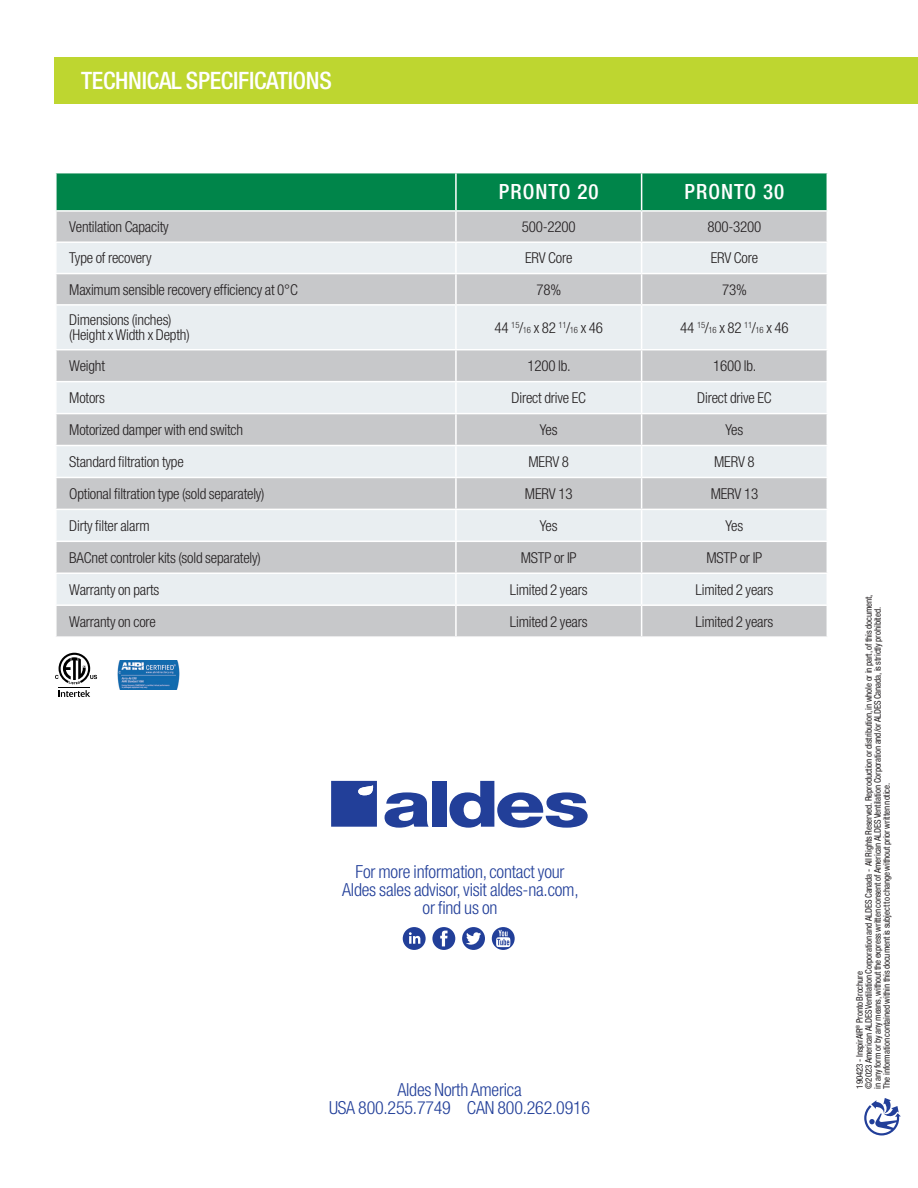
<style>
.page{position:relative;width:918px;height:1188px;background:#fff}
.page>*{position:absolute;margin:0;border:0;box-sizing:border-box;transform-origin:0 0}
.t1{font:500 condensed 24px "Helvetica Neue LT Std";letter-spacing:-.01em;color:#fff}
.Spec_Body{font:500 condensed 21px "Helvetica Neue LT Std";letter-spacing:.05em;color:#fff}
.t2{font:300 condensed 18px "Helvetica Neue LT Std";letter-spacing:-.01em;color:#223f99}
._05-Tetiere_Tableau{font:300 condensed 15px "Helvetica Neue LT Std";letter-spacing:-.01em;color:#231f20}
.t3{font:condensed 9px/9px "Helvetica Neue Condensed";letter-spacing:-.01em;color:#231f20}
.s1{font-size:8.7px}
</style>
<div class="page">
<svg style="left:403px;top:927px;width:23px;height:23px"></svg>
<svg style="left:432px;top:927px;width:23px;height:23px"></svg>
<svg style="left:462px;top:927px;width:23px;height:23px"></svg>
<svg style="left:492px;top:927px;width:23px;height:23px"></svg>
<svg style="left:864px;top:1098px;width:37px;height:38px"></svg>
<svg style="left:385px;top:792px;width:44px;height:36px"></svg>
<div style="left:432px;top:781px;width:14px;height:46px;background:#223f99"></div>
<svg style="left:449px;top:781px;width:139px;height:47px"></svg>
<svg style="left:331px;top:781px;width:46px;height:46px;background:#2f4b9f"></svg>
<svg style="left:59px;top:690px;width:31px;height:7px"></svg>
<hr style="left:59px;top:687px;width:31px;height:1px;background:#000">
<svg style="left:55px;top:653px;width:42px;height:31px"></svg>
<img style="left:117px;top:660px;width:62px;height:30px">
<div style="left:57px;top:606px;width:770px;height:30px;background:#c7c8ca"></div>
<svg style="left:57px;top:243px;width:770px;height:361px;background:#dadde0"></svg>
<svg style="left:56px;top:173px;width:772px;height:68px;background:#5ea587"></svg>
<hr style="left:455px;top:243px;width:2px;height:30px;background:#fff">
<hr style="left:641px;top:243px;width:1px;height:30px;background:#fff">
<hr style="left:55px;top:273px;width:401px;height:1px;background:#fff">
<hr style="left:456px;top:273px;width:186px;height:1px;background:#fff">
<hr style="left:455px;top:274px;width:2px;height:30px;background:#fff">
<hr style="left:642px;top:273px;width:186px;height:1px;background:#fff">
<hr style="left:641px;top:274px;width:1px;height:30px;background:#fff">
<hr style="left:55px;top:304px;width:401px;height:2px;background:#fff">
<hr style="left:456px;top:304px;width:186px;height:2px;background:#fff">
<hr style="left:455px;top:306px;width:2px;height:43px;background:#fff">
<hr style="left:642px;top:304px;width:186px;height:2px;background:#fff">
<hr style="left:641px;top:306px;width:1px;height:43px;background:#fff">
<hr style="left:55px;top:349px;width:401px;height:1px;background:#fff">
<hr style="left:456px;top:349px;width:186px;height:1px;background:#fff">
<hr style="left:455px;top:350px;width:2px;height:31px;background:#fff">
<hr style="left:642px;top:349px;width:186px;height:1px;background:#fff">
<hr style="left:641px;top:350px;width:1px;height:31px;background:#fff">
<hr style="left:55px;top:381px;width:401px;height:1px;background:#fff">
<hr style="left:456px;top:381px;width:186px;height:1px;background:#fff">
<hr style="left:455px;top:382px;width:2px;height:31px;background:#fff">
<hr style="left:642px;top:381px;width:186px;height:1px;background:#fff">
<hr style="left:641px;top:382px;width:1px;height:31px;background:#fff">
<hr style="left:55px;top:413px;width:401px;height:1px;background:#fff">
<hr style="left:456px;top:413px;width:186px;height:1px;background:#fff">
<hr style="left:455px;top:414px;width:2px;height:31px;background:#fff">
<hr style="left:642px;top:413px;width:186px;height:1px;background:#fff">
<hr style="left:641px;top:414px;width:1px;height:31px;background:#fff">
<hr style="left:55px;top:445px;width:401px;height:1px;background:#fff">
<hr style="left:456px;top:445px;width:186px;height:1px;background:#fff">
<hr style="left:455px;top:446px;width:2px;height:31px;background:#fff">
<hr style="left:642px;top:445px;width:186px;height:1px;background:#fff">
<hr style="left:641px;top:446px;width:1px;height:31px;background:#fff">
<hr style="left:55px;top:477px;width:401px;height:1px;background:#fff">
<hr style="left:456px;top:477px;width:186px;height:1px;background:#fff">
<hr style="left:455px;top:478px;width:2px;height:31px;background:#fff">
<hr style="left:642px;top:477px;width:186px;height:1px;background:#fff">
<hr style="left:641px;top:478px;width:1px;height:31px;background:#fff">
<hr style="left:55px;top:509px;width:401px;height:1px;background:#fff">
<hr style="left:456px;top:509px;width:186px;height:1px;background:#fff">
<hr style="left:455px;top:510px;width:2px;height:31px;background:#fff">
<hr style="left:642px;top:509px;width:186px;height:1px;background:#fff">
<hr style="left:641px;top:510px;width:1px;height:31px;background:#fff">
<hr style="left:55px;top:541px;width:401px;height:1px;background:#fff">
<hr style="left:456px;top:541px;width:186px;height:1px;background:#fff">
<hr style="left:455px;top:542px;width:2px;height:31px;background:#fff">
<hr style="left:642px;top:541px;width:186px;height:1px;background:#fff">
<hr style="left:641px;top:542px;width:1px;height:31px;background:#fff">
<hr style="left:55px;top:573px;width:401px;height:1px;background:#fff">
<hr style="left:456px;top:573px;width:186px;height:1px;background:#fff">
<hr style="left:455px;top:574px;width:2px;height:30px;background:#fff">
<hr style="left:642px;top:573px;width:186px;height:1px;background:#fff">
<hr style="left:641px;top:574px;width:1px;height:30px;background:#fff">
<hr style="left:455px;top:606px;width:2px;height:30px;background:#fff">
<hr style="left:641px;top:606px;width:1px;height:30px;background:#fff">
<div style="left:54px;top:57px;width:864px;height:47px;background:#bed630"></div>
<p class="t1" style="left:81px;top:66px;width:252px">TECHNICAL SPECIFICATIONS</p>
<p class="Spec_Body" style="left:499px;top:179px;width:101px">PRONTO 20</p>
<p class="Spec_Body" style="left:685px;top:179px;width:101px">PRONTO 30</p>
<p class="_05-Tetiere_Tableau" style="left:69px;top:218px;width:101px">Ventilation Capacity</p>
<p class="_05-Tetiere_Tableau" style="left:522px;top:218px;width:56px">500-2200</p>
<p class="_05-Tetiere_Tableau" style="left:707px;top:218px;width:56px">800-3200</p>
<p class="_05-Tetiere_Tableau" style="left:69px;top:249px;width:84px">Type of recovery</p>
<p class="_05-Tetiere_Tableau" style="left:525px;top:249px;width:49px">ERV Core</p>
<p class="_05-Tetiere_Tableau" style="left:711px;top:249px;width:49px">ERV Core</p>
<p class="_05-Tetiere_Tableau" style="left:69px;top:281px;width:230px">Maximum sensible recovery efficiency at 0°C</p>
<p class="_05-Tetiere_Tableau" style="left:536px;top:281px;width:26px">78%</p>
<p class="_05-Tetiere_Tableau" style="left:722px;top:281px;width:26px">73%</p>
<p class="_05-Tetiere_Tableau" style="left:69px;top:311px;width:104px">Dimensions (inches)</p>
<p class="_05-Tetiere_Tableau" style="left:69px;top:326px;width:122px">(Height x Width x Depth)</p>
<p class="_05-Tetiere_Tableau" style="left:495px;top:319px;width:110px">44 <sup>15</sup>/<span class="s1">16</span> x 82 <sup>11</sup>/<span class="s1">16</span> x 46</p>
<p class="_05-Tetiere_Tableau" style="left:680px;top:319px;width:110px">44 <sup>15</sup>/<span class="s1">16</span> x 82 <sup>11</sup>/<span class="s1">16</span> x 46</p>
<p class="_05-Tetiere_Tableau" style="left:69px;top:357px;width:37px">Weight</p>
<p class="_05-Tetiere_Tableau" style="left:527px;top:357px;width:45px">1200 lb.</p>
<p class="_05-Tetiere_Tableau" style="left:713px;top:357px;width:45px">1600 lb.</p>
<p class="_05-Tetiere_Tableau" style="left:69px;top:389px;width:37px">Motors</p>
<p class="_05-Tetiere_Tableau" style="left:512px;top:389px;width:76px">Direct drive EC</p>
<p class="_05-Tetiere_Tableau" style="left:697px;top:389px;width:76px">Direct drive EC</p>
<p class="_05-Tetiere_Tableau" style="left:69px;top:421px;width:175px">Motorized damper with end switch</p>
<p class="_05-Tetiere_Tableau" style="left:540px;top:421px;width:19px">Yes</p>
<p class="_05-Tetiere_Tableau" style="left:726px;top:421px;width:19px">Yes</p>
<p class="_05-Tetiere_Tableau" style="left:69px;top:453px;width:116px">Standard filtration type</p>
<p class="_05-Tetiere_Tableau" style="left:528px;top:453px;width:42px">MERV 8</p>
<p class="_05-Tetiere_Tableau" style="left:714px;top:453px;width:42px">MERV 8</p>
<p class="_05-Tetiere_Tableau" style="left:69px;top:485px;width:197px">Optional filtration type (sold separately)</p>
<p class="_05-Tetiere_Tableau" style="left:525px;top:485px;width:49px">MERV 13</p>
<p class="_05-Tetiere_Tableau" style="left:711px;top:485px;width:49px">MERV 13</p>
<p class="_05-Tetiere_Tableau" style="left:69px;top:517px;width:82px">Dirty filter alarm</p>
<p class="_05-Tetiere_Tableau" style="left:540px;top:517px;width:19px">Yes</p>
<p class="_05-Tetiere_Tableau" style="left:726px;top:517px;width:19px">Yes</p>
<p class="_05-Tetiere_Tableau" style="left:69px;top:549px;width:193px">BACnet controler kits (sold separately)</p>
<p class="_05-Tetiere_Tableau" style="left:521px;top:549px;width:58px">MSTP or IP</p>
<p class="_05-Tetiere_Tableau" style="left:706px;top:549px;width:58px">MSTP or IP</p>
<p class="_05-Tetiere_Tableau" style="left:69px;top:581px;width:92px">Warranty on parts</p>
<p class="_05-Tetiere_Tableau" style="left:510px;top:581px;width:79px">Limited 2 years</p>
<p class="_05-Tetiere_Tableau" style="left:696px;top:581px;width:79px">Limited 2 years</p>
<p class="_05-Tetiere_Tableau" style="left:69px;top:613px;width:88px">Warranty on core</p>
<p class="_05-Tetiere_Tableau" style="left:510px;top:613px;width:79px">Limited 2 years</p>
<p class="_05-Tetiere_Tableau" style="left:696px;top:613px;width:79px">Limited 2 years</p>
<p class="t2" style="left:356px;top:861px;width:210px">For more information, contact your</p>
<p class="t2" style="left:342px;top:879px;width:238px">Aldes sales advisor, visit aldes-na.com,</p>
<p class="t2" style="left:423px;top:897px;width:76px">or find us on</p>
<p class="t2" style="left:397px;top:1079px;width:126px">Aldes North America</p>
<p class="t2" style="left:329px;top:1097px;width:263px">USA 800.255.7749 CAN 800.262.0916</p>
<p class="t3" style="left:864px;top:1089px;width:496px;rotate:-90deg">©2023 American ALDES Ventilation Corporation and ALDES Canada - All Rights Reserved. Reproduction or distribution, in whole or in part, of this document, in any form or by any means, without the express written consent of American ALDES Ventilation Corporation and/or ALDES Canada, is strictly prohibited.</p>
<p class="t3" style="left:882px;top:1089px;width:307px;rotate:-90deg">The information contained within this document is subject to change without prior written notice.</p>
<p class="t3" style="left:855px;top:1089px;width:119px;rotate:-90deg">190423 - InspirAIR<sup>®</sup> Pronto Brochure</p>
</div>
